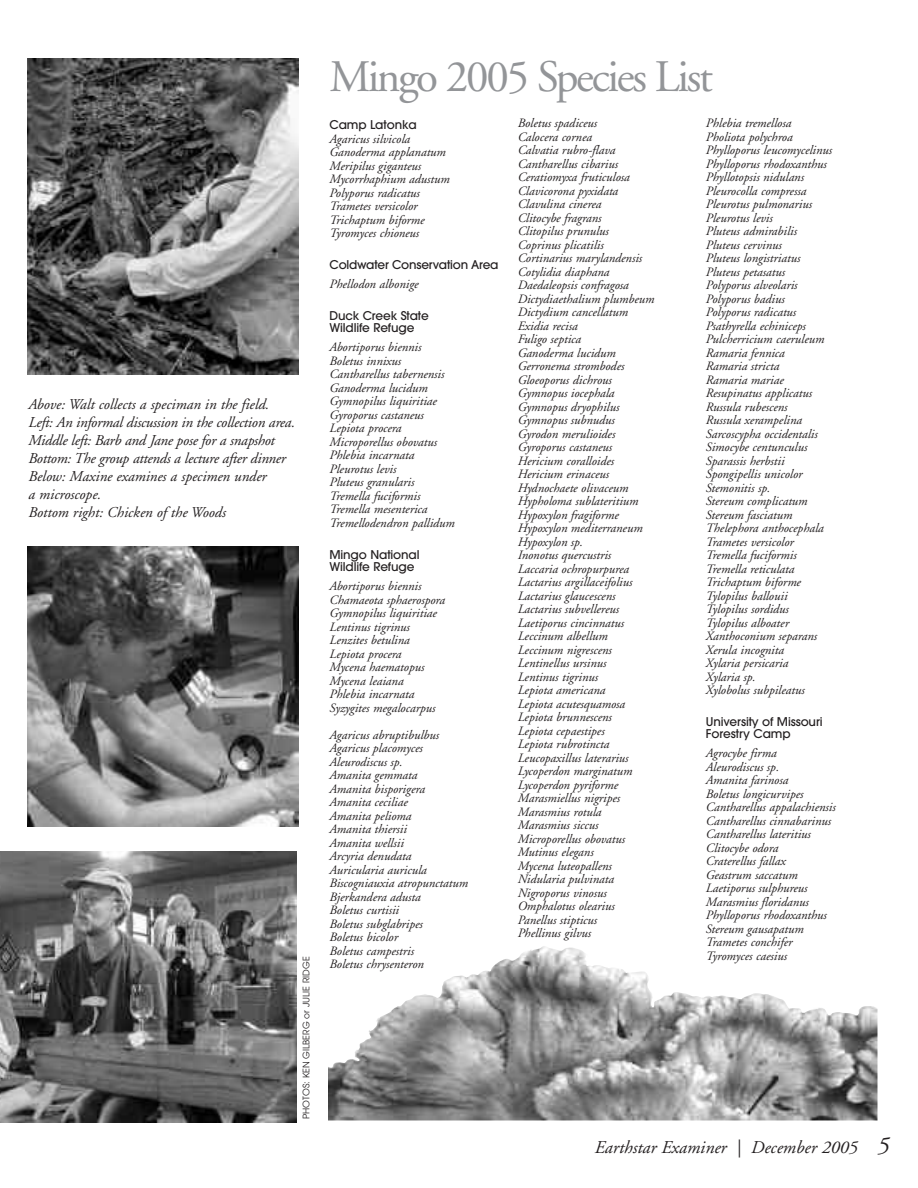
<style>
.page{position:relative;width:918px;height:1188px;background:#fff}
.page>*{position:absolute;margin:0;border:0;box-sizing:border-box;transform-origin:0 0}
.t1{font:45px "Adobe Garamond";letter-spacing:-.05em;color:#939598}
.t2{font:italic 18px "Adobe Garamond";color:#231f20}
.t3{font:italic 15px/18px "Adobe Garamond";letter-spacing:-.015em;color:#231f20}
.t4{font:italic 12.75px/13.5px "Adobe Garamond";color:#231f20}
.t5{font:500 12px/12px "Avant Garde";letter-spacing:-.01em;color:#231f20}
.t6{font:9px "Avant Garde";color:#231f20}
.s1{font-size:24px}
</style>
<div class="page">
<img style="left:27px;top:58px;width:271px;height:317px">
<img style="left:27px;top:547px;width:271px;height:279px">
<img style="left:0;top:851px;width:297px;height:271px">
<img style="left:328px;top:946px;width:550px;height:174px">
<p class="t3" style="left:28px;top:396px;width:268px">Above: Walt collects a speciman in the field.<br>Left: An informal discussion in the collection area.<br>Middle left: Barb and Jane pose for a snapshot Bottom: The group attends a lecture after dinner Below: Maxine examines a specimen under<br>a microscope.<br>Bottom right: Chicken of the Woods</p>
<p class="t6" style="left:303px;top:1119px;width:164px;rotate:-90deg">PHOTOS: KEN GILBERG or JULIE RIDGE</p>
<h1 class="t1" style="left:329px;top:59px;width:385px">Mingo 2005 Species List</h1>
<p class="t5" style="left:330px;top:120px;width:89px">Camp Latonka</p>
<p class="t4" style="left:330px;top:133px;width:122px">Agaricus silvicola<br>Ganoderma applanatum<br>Meripilus giganteus<br>Mycorrhaphium adustum<br>Polyporus radicatus<br>Trametes versicolor<br>Trichaptum biforme<br>Tyromyces chioneus</p>
<p class="t5" style="left:330px;top:260px;width:171px">Coldwater Conservation Area</p>
<p class="t4" style="left:330px;top:279px;width:91px">Phellodon albonige</p>
<p class="t5" style="left:330px;top:311px;width:101px">Duck Creek State<br>Wildlife Refuge</p>
<p class="t4" style="left:330px;top:342px;width:127px">Abortiporus biennis<br>Boletus innixus<br>Cantharellus tabernensis<br>Ganoderma lucidum<br>Gymnopilus liquiritiae<br>Gyroporus castaneus<br>Lepiota procera<br>Microporellus obovatus<br>Phlebia incarnata<br>Pleurotus levis<br>Pluteus granularis<br>Tremella fuciformis<br>Tremella mesenterica<br>Tremellodendron pallidum</p>
<p class="t5" style="left:330px;top:549px;width:92px">Mingo National<br>Wildlife Refuge</p>
<p class="t4" style="left:329px;top:580px;width:117px">Abortiporus biennis<br>Chamaeota sphaerospora<br>Gymnopilus liquiritiae<br>Lentinus tigrinus<br>Lenzites betulina<br>Lepiota procera<br>Mycena haematopus<br>Mycena leaiana<br>Phlebia incarnata<br>Syzygites megalocarpus</p>
<p class="t4" style="left:330px;top:729px;width:140px">Agaricus abruptibulbus<br>Agaricus placomyces<br>Aleurodiscus sp.<br>Amanita gemmata<br>Amanita bisporigera<br>Amanita ceciliae<br>Amanita pelioma<br>Amanita thiersii<br>Amanita wellsii<br>Arcyria denudata<br>Auricularia auricula<br>Biscogniauxia atropunctatum<br>Bjerkandera adusta<br>Boletus curtisii<br>Boletus subglabripes<br>Boletus bicolor<br>Boletus campestris<br>Boletus chrysenteron</p>
<p class="t4" style="left:518px;top:118px;width:138px">Boletus spadiceus<br>Calocera cornea<br>Calvatia rubro-flava<br>Cantharellus cibarius<br>Ceratiomyxa fruticulosa<br>Clavicorona pyxidata<br>Clavulina cinerea<br>Clitocybe fragrans<br>Clitopilus prunulus<br>Coprinus plicatilis<br>Cortinarius marylandensis<br>Cotylidia diaphana<br>Daedaleopsis confragosa<br>Dictydiaethalium plumbeum<br>Dictydium cancellatum<br>Exidia recisa<br>Fuligo septica<br>Ganoderma lucidum<br>Gerronema strombodes<br>Gloeoporus dichrous<br>Gymnopus iocephala<br>Gymnopus dryophilus<br>Gymnopus subnudus<br>Gyrodon merulioides<br>Gyroporus castaneus<br>Hericium coralloides<br>Hericium erinaceus<br>Hydnochaete olivaceum<br>Hypholoma sublateritium<br>Hypoxylon fragiforme<br>Hypoxylon mediterraneum<br>Hypoxylon sp.<br>Inonotus quercustris<br>Laccaria ochropurpurea<br>Lactarius argillaceifolius<br>Lactarius glaucescens<br>Lactarius subvellereus<br>Laetiporus cincinnatus<br>Leccinum albellum<br>Leccinum nigrescens<br>Lentinellus ursinus<br>Lentinus tigrinus<br>Lepiota americana<br>Lepiota acutesquamosa<br>Lepiota brunnescens<br>Lepiota cepaestipes<br>Lepiota rubrotincta<br>Leucopaxillus laterarius<br>Lycoperdon marginatum<br>Lycoperdon pyriforme<br>Marasmiellus nigripes<br>Marasmius rotula<br>Marasmius siccus<br>Microporellus obovatus<br>Mutinus elegans<br>Mycena luteopallens<br>Nidularia pulvinata<br>Nigroporus vinosus<br>Omphalotus olearius<br>Panellus stipticus<br>Phellinus gilvus</p>
<p class="t4" style="left:706px;top:118px;width:128px">Phlebia tremellosa<br>Pholiota polychroa<br>Phylloporus leucomycelinus<br>Phylloporus rhodoxanthus<br>Phyllotopsis nidulans<br>Pleurocolla compressa<br>Pleurotus pulmonarius<br>Pleurotus levis<br>Pluteus admirabilis<br>Pluteus cervinus<br>Pluteus longistriatus<br>Pluteus petasatus<br>Polyporus alveolaris<br>Polyporus badius<br>Polyporus radicatus<br>Psathyrella echiniceps<br>Pulcherricium caeruleum<br>Ramaria fennica<br>Ramaria stricta<br>Ramaria mariae<br>Resupinatus applicatus<br>Russula rubescens<br>Russula xerampelina<br>Sarcoscypha occidentalis<br>Simocybe centunculus<br>Sparassis herbstii<br>Spongipellis unicolor<br>Stemonitis sp.<br>Stereum complicatum<br>Stereum fasciatum<br>Thelephora anthocephala<br>Trametes versicolor<br>Tremella fuciformis<br>Tremella reticulata<br>Trichaptum biforme<br>Tylopilus ballouii<br>Tylopilus sordidus<br>Tylopilus alboater<br>Xanthoconium separans<br>Xerula incognita<br>Xylaria persicaria<br>Xylaria sp.<br>Xylobolus subpileatus</p>
<p class="t5" style="left:706px;top:717px;width:118px">University of Missouri<br>Forestry Camp</p>
<p class="t4" style="left:706px;top:748px;width:131px">Agrocybe firma<br>Aleurodiscus sp.<br>Amanita farinosa<br>Boletus longicurvipes<br>Cantharellus appalachiensis<br>Cantharellus cinnabarinus<br>Cantharellus lateritius<br>Clitocybe odora<br>Craterellus fallax<br>Geastrum saccatum<br>Laetiporus sulphureus<br>Marasmius floridanus<br>Phylloporus rhodoxanthus<br>Stereum gausapatum<br>Trametes conchifer<br>Tyromyces caesius</p>
<h2 class="t2" style="left:595px;top:1140px;width:296px">Earthstar Examiner | December 2005 <span class="s1">5</span></h2>
</div>
